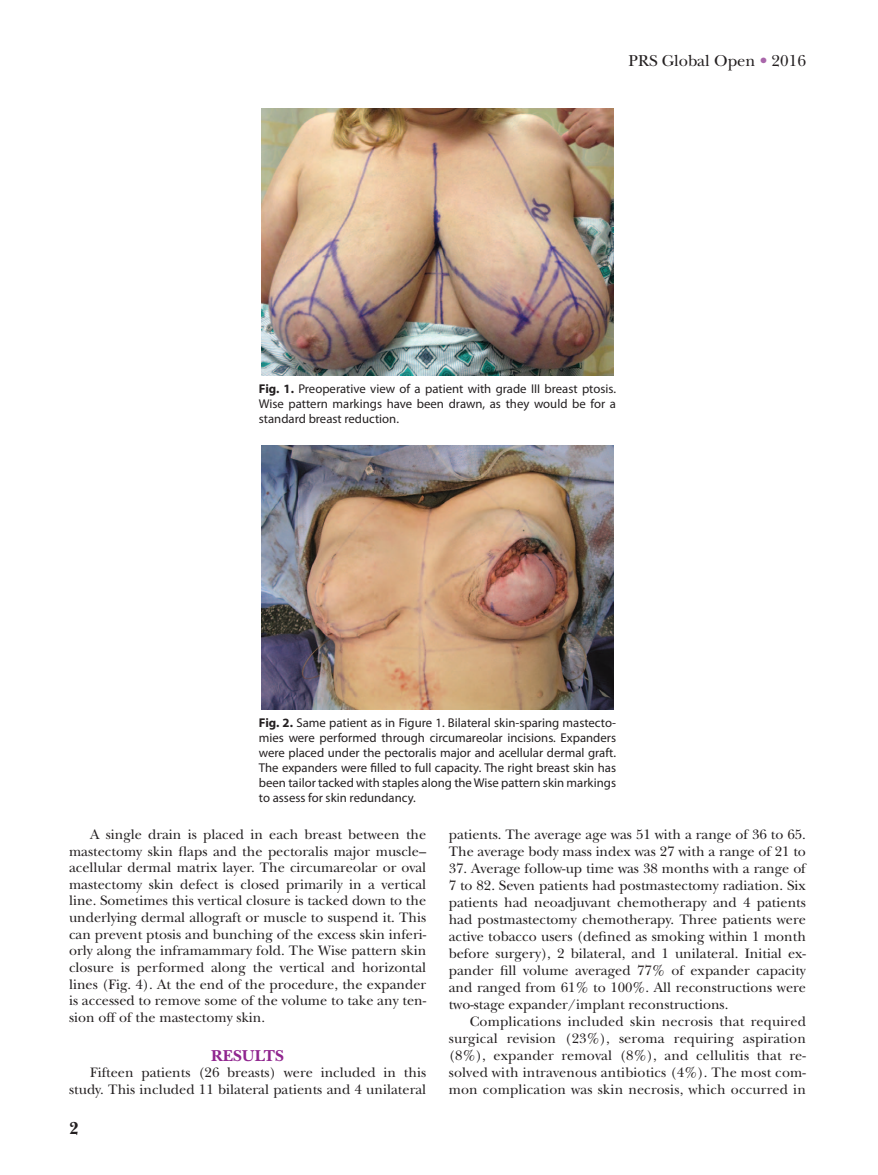
<style>
.page{position:relative;width:878px;height:1175px;background:#fff}
.page>*{position:absolute;margin:0;border:0;box-sizing:border-box;transform-origin:0 0}
.t1{font:700 18px "New Baskerville";color:#231f20}
.t2{font:16.5px "New Baskerville";color:#231f20}
.t3{font:700 16.5px "New Baskerville";color:#90268f}
.t4{font:14.25px/17px "New Baskerville";color:#231f20;text-align:justify}
.t5{font:12.75px/15px "Myriad Pro";color:#231f20;text-align:justify}
.s1{color:#a966aa}
.s2{font-weight:700}
</style>
<div class="page">
<img style="left:262px;top:108px;width:351px;height:267px">
<img style="left:262px;top:446px;width:351px;height:263px">
<p class="t2" style="left:628px;top:51px;width:179px">PRS Global Open <span class="s1">•</span> 2016</p>
<p class="t5" style="left:259px;top:381px;width:358px"><span class="s2">Fig. 1.</span> Preoperative view of a patient with grade III breast ptosis.<br>Wise pattern markings have been drawn, as they would be for a standard breast reduction.</p>
<p class="t5" style="left:259px;top:714px;width:359px"><span class="s2">Fig. 2.</span> Same patient as in Figure 1. Bilateral skin-sparing mastecto&shy;mies were performed through circumareolar incisions. Expanders were placed under the pectoralis major and acellular dermal graft.<br>The expanders were filled to full capacity. The right breast skin has been tailor tacked with staples along the Wise pattern skin markings to assess for skin redundancy.</p>
<p class="t4" style="left:69px;top:826px;width:359px;text-indent:21px">A single drain is placed in each breast between the mastectomy skin flaps and the pectoralis major muscle– acellular dermal matrix layer. The circumareolar or oval mastectomy skin defect is closed primarily in a vertical line. Sometimes this vertical closure is tacked down to the underlying dermal allograft or muscle to suspend it. This can prevent ptosis and bunching of the excess skin inferi&shy;orly along the inframammary fold. The Wise pattern skin closure is performed along the vertical and horizontal lines (Fig. 4). At the end of the procedure, the expander is accessed to remove some of the volume to take any ten&shy;sion off of the mastectomy skin.</p>
<p class="t3" style="left:211px;top:1045px;width:74px">RESULTS</p>
<p class="t4" style="left:69px;top:1064px;width:358px;text-align:right">Fifteen patients (26 breasts) were included in this study. This included 11 bilateral patients and 4 unilateral</p>
<p class="t1" style="left:69px;top:1118px;width:11px">2</p>
<p class="t4" style="left:449px;top:826px;width:358px">patients. The average age was 51 with a range of 36 to 65.<br>The average body mass index was 27 with a range of 21 to</p>
<p class="t4" style="left:449px;top:860px;width:359px">37. Average follow-up time was 38 months with a range of 7 to 82. Seven patients had postmastectomy radiation. Six patients had neoadjuvant chemotherapy and 4 patients had postmastectomy chemotherapy. Three patients were active tobacco users (defined as smoking within 1 month before surgery), 2 bilateral, and 1 unilateral. Initial ex&shy;pander fill volume averaged 77% of expander capacity and ranged from 61% to 100%. All reconstructions were two-stage expander/implant reconstructions.</p>
<p class="t4" style="left:449px;top:1013px;width:359px;text-indent:21px">Complications included skin necrosis that required surgical revision (23%), seroma requiring aspiration (8%), expander removal (8%), and cellulitis that re&shy;solved with intravenous antibiotics (4%). The most com&shy;mon complication was skin necrosis, which occurred in</p>
</div>
